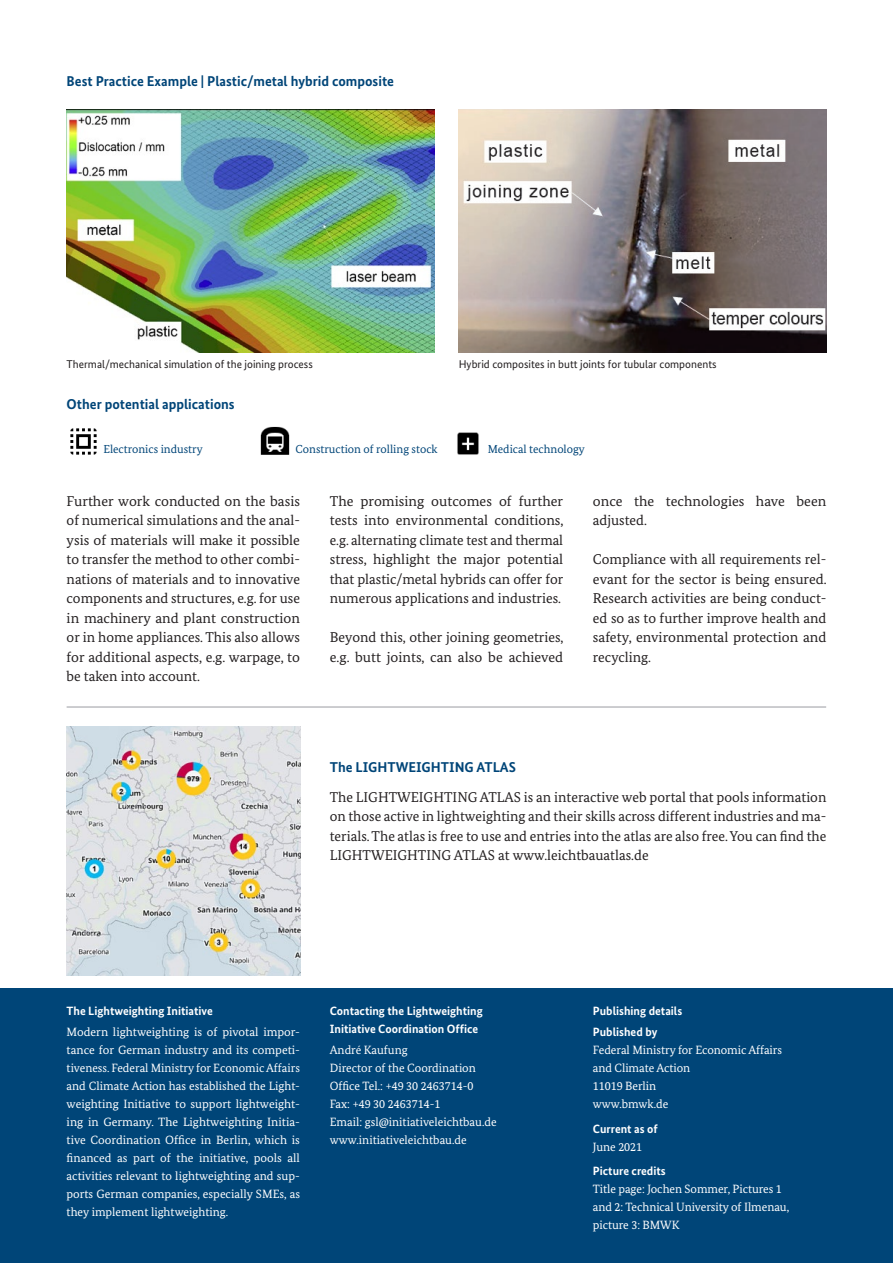
<style>
.page{position:relative;width:893px;height:1263px;background:#fff}
.page>*{position:absolute;margin:0;border:0;box-sizing:border-box;transform-origin:0 0}
.t1{font:14.25px/19.5px "Bundes Serif";color:#231f20;text-align:justify}
.t2{font:700 14.25px "Bundes Sans";color:#004578}
.t3{font:12px/18px "Bundes Serif";letter-spacing:-.005em;color:#fff}
.t4{font:700 12px/18px "Bundes Sans";color:#fff}
.t5{font:11.55px "Bundes Serif";color:#004578}
.t6{font:11.25px "Bundes Sans";color:#231f20}
</style>
<div class="page">
<img style="left:70px;top:428px;width:27px;height:27px">
<img style="left:260px;top:426px;width:30px;height:29px">
<img style="left:457px;top:432px;width:22px;height:23px">
<img style="left:67px;top:110px;width:367px;height:242px">
<hr style="left:67px;top:706px;width:759px;height:2px;background:#bcbdc0">
<img style="left:459px;top:110px;width:367px;height:242px">
<img style="left:67px;top:726px;width:233px;height:249px">
<div style="left:0;top:989px;width:893px;height:274px;background:#004578"></div>
<p class="t2" style="left:67px;top:73px;width:329px">Best Practice Example | Plastic/metal hybrid composite</p>
<p class="t6" style="left:67px;top:357px;width:248px">Thermal/mechanical simulation of the joining process</p>
<p class="t6" style="left:459px;top:357px;width:259px">Hybrid composites in butt joints for tubular components</p>
<p class="t2" style="left:67px;top:396px;width:170px">Other potential applications</p>
<p class="t5" style="left:103px;top:442px;width:101px">Electronics industry</p>
<p class="t5" style="left:296px;top:442px;width:144px">Construction of rolling stock</p>
<p class="t5" style="left:488px;top:442px;width:99px">Medical technology</p>
<p class="t1" style="left:67px;top:491px;width:235px">Further work conducted on the basis of numerical simulations and the anal&shy;ysis of materials will make it possible to transfer the method to other combi&shy;nations of materials and to innovative components and structures, e.g. for use in machinery and plant construction or in home appliances. This also allows for additional aspects, e.g. warpage, to be taken into account.</p>
<p class="t1" style="left:330px;top:491px;width:235px">The promising outcomes of further tests into environmental conditions, e.g. alternating climate test and thermal stress, highlight the major potential that plastic/metal hybrids can offer for numerous applications and industries.</p>
<p class="t1" style="left:330px;top:627px;width:235px">Beyond this, other joining geometries, e.g. butt joints, can also be achieved</p>
<p class="t1" style="left:593px;top:491px;width:235px">once the technologies have been adjusted.</p>
<p class="t1" style="left:593px;top:549px;width:235px">Compliance with all requirements rel&shy;evant for the sector is being ensured.<br>Research activities are being conduct&shy;ed so as to further improve health and safety, environmental protection and recycling.</p>
<p class="t2" style="left:330px;top:758px;width:188px">The LIGHTWEIGHTING ATLAS</p>
<p class="t1" style="left:330px;top:787px;width:498px">The LIGHTWEIGHTING ATLAS is an interactive web portal that pools information on those active in lightweighting and their skills across different industries and ma&shy;terials. The atlas is free to use and entries into the atlas are also free. You can find the LIGHTWEIGHTING ATLAS at www.leichtbauatlas.de</p>
<p class="t4" style="left:67px;top:1002px;width:148px">The Lightweighting Initiative</p>
<p class="t3" style="left:67px;top:1023px;width:235px;text-align:justify">Modern lightweighting is of pivotal impor&shy;tance for German industry and its competi&shy;tiveness. Federal Ministry for Economic Affairs and Climate Action has established the Light&shy;weighting Initiative to support lightweight&shy;ing in Germany. The Lightweighting Initia&shy;tive Coordination Office in Berlin, which is financed as part of the initiative, pools all activities relevant to lightweighting and sup&shy;ports German companies, especially SMEs, as they implement lightweighting.</p>
<p class="t4" style="left:330px;top:1002px;width:154px">Contacting the Lightweighting<br>Initiative Coordination Office</p>
<p class="t3" style="left:330px;top:1041px;width:168px">André Kaufung<br>Director of the Coordination<br>Office Tel.: +49 30 2463714-0<br>Fax: +49 30 2463714-1<br>Email: gsl@initiativeleichtbau.de www.initiativeleichtbau.de</p>
<p class="t4" style="left:593px;top:1001px;width:91px;line-height:21px">Publishing details<br>Published by</p>
<p class="t3" style="left:593px;top:1041px;width:191px">Federal Ministry for Economic Affairs and Climate Action<br>11019 Berlin<br>www.bmwk.de</p>
<p class="t4" style="left:593px;top:1119px;width:66px">Current as of</p>
<p class="t3" style="left:593px;top:1137px;width:51px">June 2021</p>
<p class="t4" style="left:593px;top:1162px;width:74px">Picture credits</p>
<p class="t3" style="left:593px;top:1180px;width:198px">Title page: Jochen Sommer, Pictures 1 and 2: Technical University of Ilmenau, picture 3: BMWK</p>
</div>
